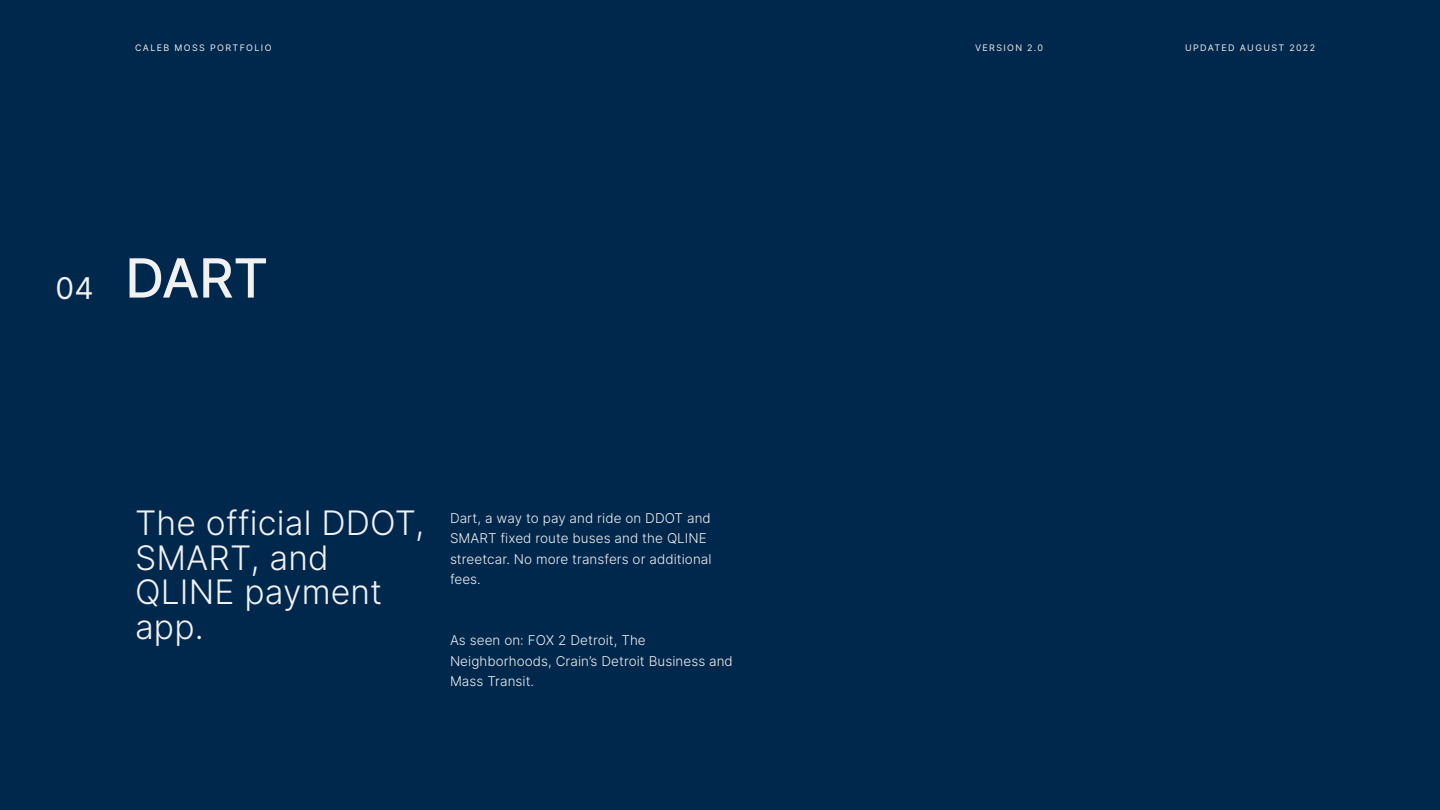
<style>
.page{position:relative;width:1440px;height:810px;background:#00274c}
.page>*{position:absolute;margin:0;border:0;box-sizing:border-box;transform-origin:0 0}
._02_-_Large_Section{font:500 54px "Inter";color:#f1f1f1}
._15_-_Section_Subhea{font:300 33.75px/34.5px "Inter";letter-spacing:.005em;color:#f1f1f1}
._14_-_Section_Number{font:30px "Inter";color:#f1f1f1}
._01_-_Body_Text{font:300 13.5px/20.2px "Inter";letter-spacing:.005em;color:#f1f1f1}
.t1{font:9px "Inter";letter-spacing:.15em;color:#f1f1f1}
</style>
<div class="page">
<p class="t1" style="left:135px;top:42px;width:138px">CALEB MOSS PORTFOLIO</p>
<p class="t1" style="left:975px;top:42px;width:70px">VERSION 2.0</p>
<p class="t1" style="left:1185px;top:42px;width:132px">UPDATED AUGUST 2022</p>
<p class="_14_-_Section_Number" style="left:56px;top:266px;width:40px">04</p>
<p class="_02_-_Large_Section" style="left:125px;top:238px;width:145px">DART</p>
<p class="_15_-_Section_Subhea" style="left:135px;top:505px;width:291px">The official DDOT,<br>SMART, and<br>QLINE payment app.</p>
<p class="_01_-_Body_Text" style="left:450px;top:508px;width:263px">Dart, a way to pay and ride on DDOT and<br>SMART fixed route buses and the QLINE streetcar. No more transfers or additional fees.</p>
<p class="_01_-_Body_Text" style="left:450px;top:630px;width:284px">As seen on: FOX 2 Detroit, The<br>Neighborhoods, Crain’s Detroit Business and<br>Mass Transit.</p>
</div>
